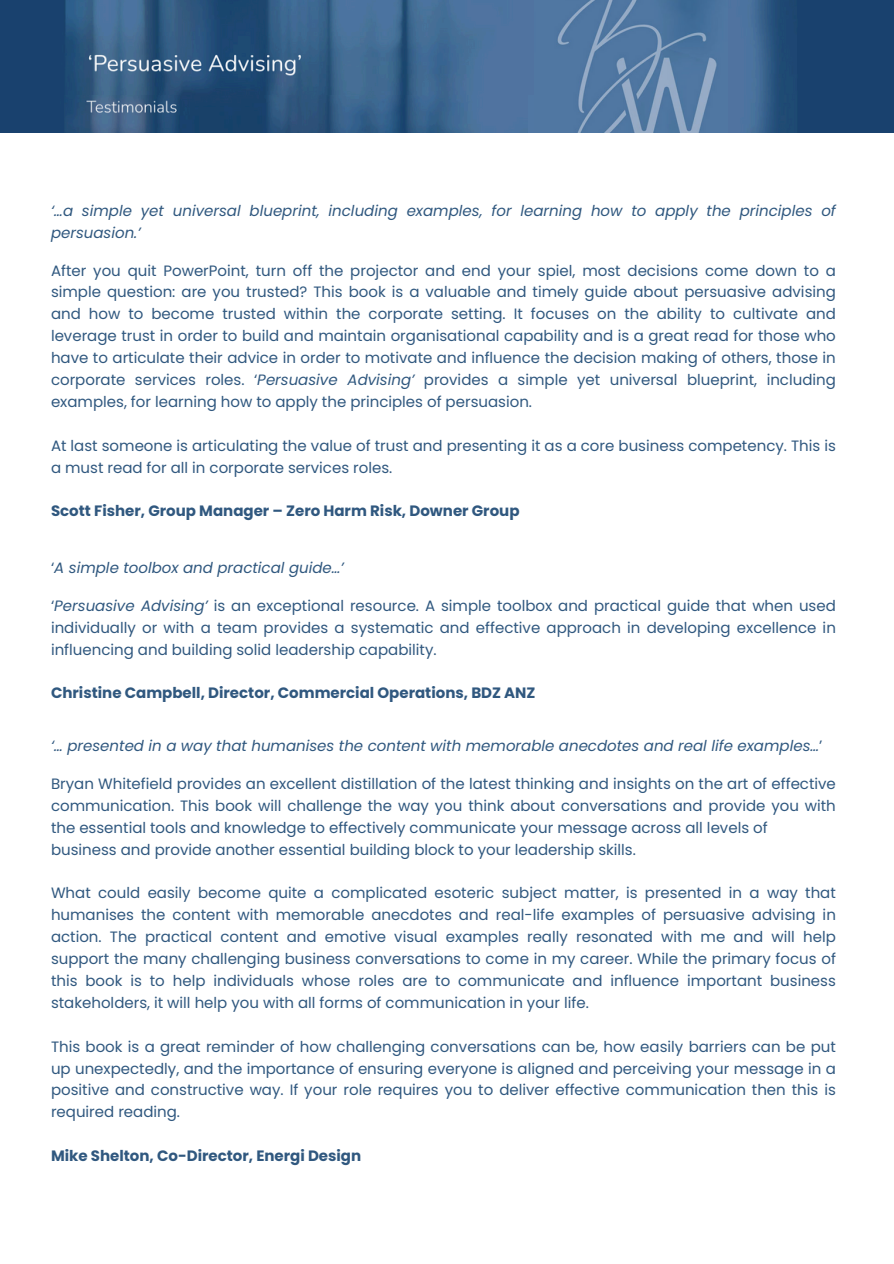
<style>
.page{position:relative;width:894px;height:1264px;background:#fff}
.page>*{position:absolute;margin:0;border:0;box-sizing:border-box;transform-origin:0 0}
.t1{font:15px/21.9px "Poppins";color:#30587f;text-align:justify}
.t2{font:italic 15px/21.9px "Poppins";color:#30587f}
.t3{font:700 15px "Poppins";color:#30587f}
.s1{font-style:italic}
.s2{font-style:normal}
</style>
<div class="page">
<img style="left:0;top:95px;width:893px;height:38px">
<img style="left:0;top:0;width:893px;height:95px">
<img style="left:534px;top:0;width:193px;height:133px">
<p class="t2" style="left:51px;top:200px;width:786px">‘…a simple yet universal blueprint, including examples, for learning how to apply the principles of persuasion.’</p>
<p class="t1" style="left:51px;top:259px;width:786px">After you quit PowerPoint, turn off the projector and end your spiel, most decisions come down to a simple question: are you trusted? This book is a valuable and timely guide about persuasive advising and how to become trusted within the corporate setting. It focuses on the ability to cultivate and leverage trust in order to build and maintain organisational capability and is a great read for those who have to articulate their advice in order to motivate and influence the decision making of others, those in corporate services roles. ‘<span class="s1">Persuasive Advising’</span> provides a simple yet universal blueprint, including examples, for learning how to apply the principles of persuasion.</p>
<p class="t1" style="left:51px;top:434px;width:786px">At last someone is articulating the value of trust and presenting it as a core business competency. This is a must read for all in corporate services roles.</p>
<p class="t3" style="left:51px;top:500px;width:470px">Scott Fisher, Group Manager – Zero Harm Risk, Downer Group</p>
<p class="t2" style="left:51px;top:557px;width:294px"><span class="s2">‘</span>A simple toolbox and practical guide…’</p>
<h1 class="t1" style="left:51px;top:594px;width:786px">‘<span class="s1">Persuasive Advising’</span> is an exceptional resource. A simple toolbox and practical guide that when used individually or with a team provides a systematic and effective approach in developing excellence in influencing and building solid leadership capability.</h1>
<p class="t3" style="left:51px;top:682px;width:486px">Christine Campbell, Director, Commercial Operations, BDZ ANZ</p>
<p class="t2" style="left:51px;top:735px;width:772px">‘… presented in a way that humanises the content with memorable anecdotes and real life examples…<span class="s2">’</span></p>
<h1 class="t1" style="left:51px;top:772px;width:786px">Bryan Whitefield provides an excellent distillation of the latest thinking and insights on the art of effective communication. This book will challenge the way you think about conversations and provide you with the essential tools and knowledge to effectively communicate your message across all levels of</h1>
<p class="t1" style="left:51px;top:838px;width:586px">business and provide another essential building block to your leadership skills.</p>
<p class="t1" style="left:51px;top:882px;width:786px">What could easily become quite a complicated esoteric subject matter, is presented in a way that humanises the content with memorable anecdotes and real-life examples of persuasive advising in action. The practical content and emotive visual examples really resonated with me and will help support the many challenging business conversations to come in my career. While the primary focus of this book is to help individuals whose roles are to communicate and influence important business stakeholders, it will help you with all forms of communication in your life.</p>
<p class="t1" style="left:51px;top:1035px;width:786px">This book is a great reminder of how challenging conversations can be, how easily barriers can be put up unexpectedly, and the importance of ensuring everyone is aligned and perceiving your message in a positive and constructive way. If your role requires you to deliver effective communication then this is required reading.</p>
<p class="t3" style="left:51px;top:1145px;width:312px">Mike Shelton, Co-Director, Energi Design</p>
</div>
